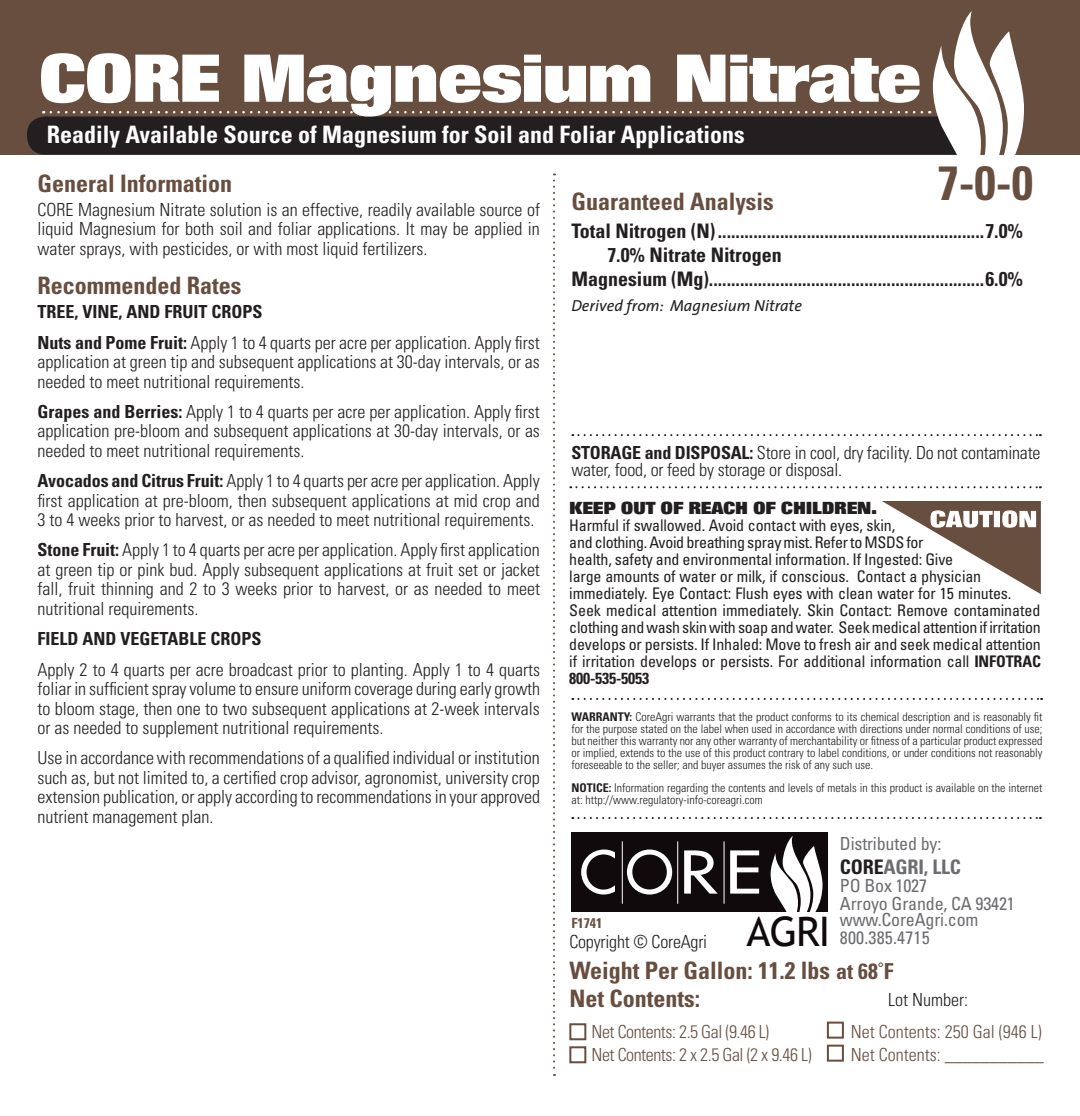
<style>
.page{position:relative;width:1080px;height:1116px;background:#fff}
.page>*{position:absolute;margin:0;border:0;box-sizing:border-box;transform-origin:0 0}
.Product_Header{font:800 66px "Folio";letter-spacing:-.025em;color:#fff}
.t1{font:57.2px "Futura";color:#fff}
.Assay{font:700 condensed 48px "Univers";color:#674e3f}
.t2{font:40.8px "Trebuchet MS";color:#110a0c}
.Subhead{font:700 condensed 24px "Univers";color:#674e3f}
.Product_Description{font:700 condensed 24px "Univers";color:#fff}
.Guaranteed_Analysis{font:700 condensed 20px "Univers";color:#231f20}
.address{font:700 condensed 20px "Univers";letter-spacing:-.01em;color:#6c6d70}
.Body_text{font:300 condensed 18px/19.6px "Univers";color:#231f20;text-align:justify}
.Storage_and_Disposal{font:300 condensed 18px/17px "Univers";letter-spacing:-.01em;color:#231f20}
.Body_text-2{font:300 condensed 18px "Univers";letter-spacing:-.015em;color:#674e3f}
.address-2{font:condensed 18px "Univers";letter-spacing:-.01em;color:#6c6d70}
.Body_text-3{font:700 condensed 18px "Univers";color:#231f20}
.address-3{font:condensed 18px "Univers";letter-spacing:.01em;color:#6c6d70}
.Caution_Text{font:800 17px "Folio";letter-spacing:-.01em;color:#231f20}
.Caution_Text-2{font:condensed 16px/17px "Univers";letter-spacing:-.01em;color:#231f20}
.Small_Body_italic{font:italic 16px "The Sans";color:#231f20}
.Subhead-2{font:700 condensed 14px "Univers";color:#674e3f}
.Small_Legal{font:300 condensed 12px/12px "Univers";color:#231f20;text-align:justify}
.s1{font-weight:700}
.s2{color:#231f20}
.s3{font-size:22px}
</style>
<div class="page">
<div style="left:0;top:0;width:1080px;height:155px;background:#674e3f"></div>
<svg style="left:570px;top:486px;width:471px;height:2px"></svg>
<svg style="left:882px;top:501px;width:159px;height:93px"></svg>
<div style="left:571px;top:833px;width:256px;height:79px;background:#110a0c"></div>
<hr style="left:622px;top:841px;width:1px;height:63px;background:#fff">
<hr style="left:677px;top:841px;width:1px;height:63px;background:#fff">
<hr style="left:724px;top:841px;width:1px;height:63px;background:#fff">
<svg style="left:771px;top:836px;width:52px;height:76px"></svg>
<svg style="left:553px;top:173px;width:2px;height:903px"></svg>
<svg style="left:572px;top:817px;width:469px;height:2px"></svg>
<svg style="left:572px;top:698px;width:470px;height:2px"></svg>
<svg style="left:572px;top:434px;width:469px;height:2px"></svg>
<div style="left:27px;top:116px;width:947px;height:39px;background:#231f20;border-radius:18px"></div>
<svg style="left:51px;top:11px;width:973px;height:144px"></svg>
<div style="left:569px;top:1023px;width:17px;height:17px;border:2px solid #674e3f"></div>
<div style="left:569px;top:1046px;width:17px;height:17px;border:2px solid #674e3f"></div>
<div style="left:827px;top:1022px;width:17px;height:17px;border:2px solid #674e3f"></div>
<div style="left:827px;top:1045px;width:17px;height:17px;border:2px solid #674e3f"></div>
<p class="Product_Header" style="left:38px;top:41px;width:885px">CORE Magnesium Nitrate</p>
<p class="Product_Description" style="left:47px;top:120px;width:700px">Readily Available Source of Magnesium for Soil and Foliar Applications</p>
<p class="Subhead" style="left:38px;top:169px;width:196px">General Information</p>
<p class="Body_text" style="left:38px;top:199px;width:504px">CORE Magnesium Nitrate solution is an effective, readily available source of liquid Magnesium for both soil and foliar applications. It may be applied in water sprays, with pesticides, or with most liquid fertilizers.</p>
<p class="Subhead" style="left:38px;top:271px;width:205px">Recommended Rates</p>
<p class="Body_text-3" style="left:38px;top:301px;width:227px">TREE, VINE, AND FRUIT CROPS</p>
<p class="Body_text" style="left:38px;top:332px;width:504px"><span class="s1">Nuts and Pome Fruit:</span> Apply 1 to 4 quarts per acre per application. Apply first application at green tip and subsequent applications at 30-day intervals, or as needed to meet nutritional requirements.</p>
<p class="Body_text" style="left:38px;top:401px;width:504px"><span class="s1">Grapes and Berries:</span> Apply 1 to 4 quarts per acre per application. Apply first application pre-bloom and subsequent applications at 30-day intervals, or as needed to meet nutritional requirements.</p>
<p class="Body_text" style="left:38px;top:471px;width:504px"><span class="s1">Avocados and Citrus Fruit:</span> Apply 1 to 4 quarts per acre per application. Apply first application at pre-bloom, then subsequent applications at mid crop and 3 to 4 weeks prior to harvest, or as needed to meet nutritional requirements.</p>
<p class="Body_text" style="left:38px;top:540px;width:504px"><span class="s1">Stone Fruit:</span> Apply 1 to 4 quarts per acre per application. Apply first application at green tip or pink bud. Apply subsequent applications at fruit set or jacket fall, fruit thinning and 2 to 3 weeks prior to harvest, or as needed to meet nutritional requirements.</p>
<p class="Body_text-3" style="left:38px;top:628px;width:225px">FIELD AND VEGETABLE CROPS</p>
<p class="Body_text" style="left:38px;top:659px;width:504px">Apply 2 to 4 quarts per acre broadcast prior to planting. Apply 1 to 4 quarts foliar in sufficient spray volume to ensure uniform coverage during early growth to bloom stage, then one to two subsequent applications at 2-week intervals or as needed to supplement nutritional requirements.</p>
<p class="Body_text" style="left:38px;top:748px;width:504px">Use in accordance with recommendations of a qualified individual or institution such as, but not limited to, a certified crop advisor, agronomist, university crop extension publication, or apply according to recommendations in your approved nutrient management plan.</p>
<p class="Assay" style="left:937px;top:154px;width:97px">7-0-0</p>
<p class="Subhead" style="left:571px;top:187px;width:204px">Guaranteed Analysis</p>
<p class="Guaranteed_Analysis" style="left:571px;top:219px;width:453px">Total Nitrogen (N)............................................................7.0%</p>
<p class="Guaranteed_Analysis" style="left:607px;top:243px;width:176px">7.0% Nitrate Nitrogen</p>
<p class="Guaranteed_Analysis" style="left:571px;top:267px;width:453px">Magnesium (Mg)..............................................................6.0%</p>
<p class="Small_Body_italic" style="left:571px;top:293px;width:232px">Derived from: Magnesium Nitrate</p>
<p class="Storage_and_Disposal" style="left:571px;top:444px;width:471px"><span class="s1">STORAGE and DISPOSAL:</span> Store in cool, dry facility. Do not contaminate water, food, or feed by storage or disposal.</p>
<p class="Caution_Text" style="left:569px;top:498px;width:310px">KEEP OUT OF REACH OF CHILDREN.</p>
<p class="Caution_Text-2" style="left:569px;top:516px;width:473px">Harmful if swallowed. Avoid contact with eyes, skin,<br>and clothing. Avoid breathing spray mist. Refer to MSDS for<br>health, safety and environmental information. If Ingested: Give<br>large amounts of water or milk, if conscious. Contact a physician immediately. Eye Contact: Flush eyes with clean water for 15 minutes.<br>Seek medical attention immediately. Skin Contact: Remove contaminated clothing and wash skin with soap and water. Seek medical attention if irritation develops or persists. If Inhaled: Move to fresh air and seek medical attention if irritation develops or persists. For additional information call <span class="s1">INFOTRAC 800-535-5053</span></p>
<p class="Small_Legal" style="left:571px;top:711px;width:473px"><span class="s1">WARRANTY:</span> CoreAgri warrants that the product conforms to its chemical description and is reasonably fit for the purpose stated on the label when used in accordance with directions under normal conditions of use; but neither this warranty nor any other warranty of merchantability or fitness of a particular product expressed or implied, extends to the use of this product contrary to label conditions, or under conditions not reasonably foreseeable to the seller; and buyer assumes the risk of any such use.</p>
<p class="Small_Legal" style="left:571px;top:782px;width:473px"><span class="s1">NOTICE:</span> Information regarding the contents and levels of metals in this product is available on the internet at: http://www.regulatory-info-coreagri.com</p>
<p class="t1" style="left:579px;top:835px;width:184px">CORE</p>
<p class="t2" style="left:747px;top:908px;width:85px">AGRI</p>
<p class="Subhead-2" style="left:571px;top:914px;width:33px">F1741</p>
<p class="Storage_and_Disposal" style="left:569px;top:933px;width:139px">Copyright © CoreAgri</p>
<p class="address-2" style="left:840px;top:832px;width:103px">Distributed by:</p>
<p class="address" style="left:840px;top:854px;width:122px"><span class="s2">CORE</span>AGRI, LLC</p>
<p class="address-2" style="left:840px;top:874px;width:89px">PO Box 1027</p>
<p class="address-2" style="left:840px;top:892px;width:176px">Arroyo Grande, CA 93421</p>
<p class="address-2" style="left:840px;top:908px;width:140px">www.CoreAgri.com</p>
<p class="address-3" style="left:840px;top:926px;width:91px">800.385.4715</p>
<p class="Subhead" style="left:569px;top:955px;width:326px">Weight Per Gallon: 11.2 lbs <span class="s3">at 68˚F</span></p>
<p class="Subhead" style="left:569px;top:984px;width:132px">Net Contents:</p>
<p class="Body_text" style="left:888px;top:990px;width:81px">Lot Number:</p>
<p class="Body_text-2" style="left:591px;top:1021px;width:179px">Net Contents: 2.5 Gal (9.46 L)</p>
<p class="Body_text-2" style="left:591px;top:1044px;width:222px">Net Contents: 2 x 2.5 Gal (2 x 9.46 L)</p>
<p class="Body_text-2" style="left:851px;top:1021px;width:192px">Net Contents: 250 Gal (946 L)</p>
<p class="Body_text-2" style="left:851px;top:1044px;width:194px">Net Contents: ___________</p>
</div>
